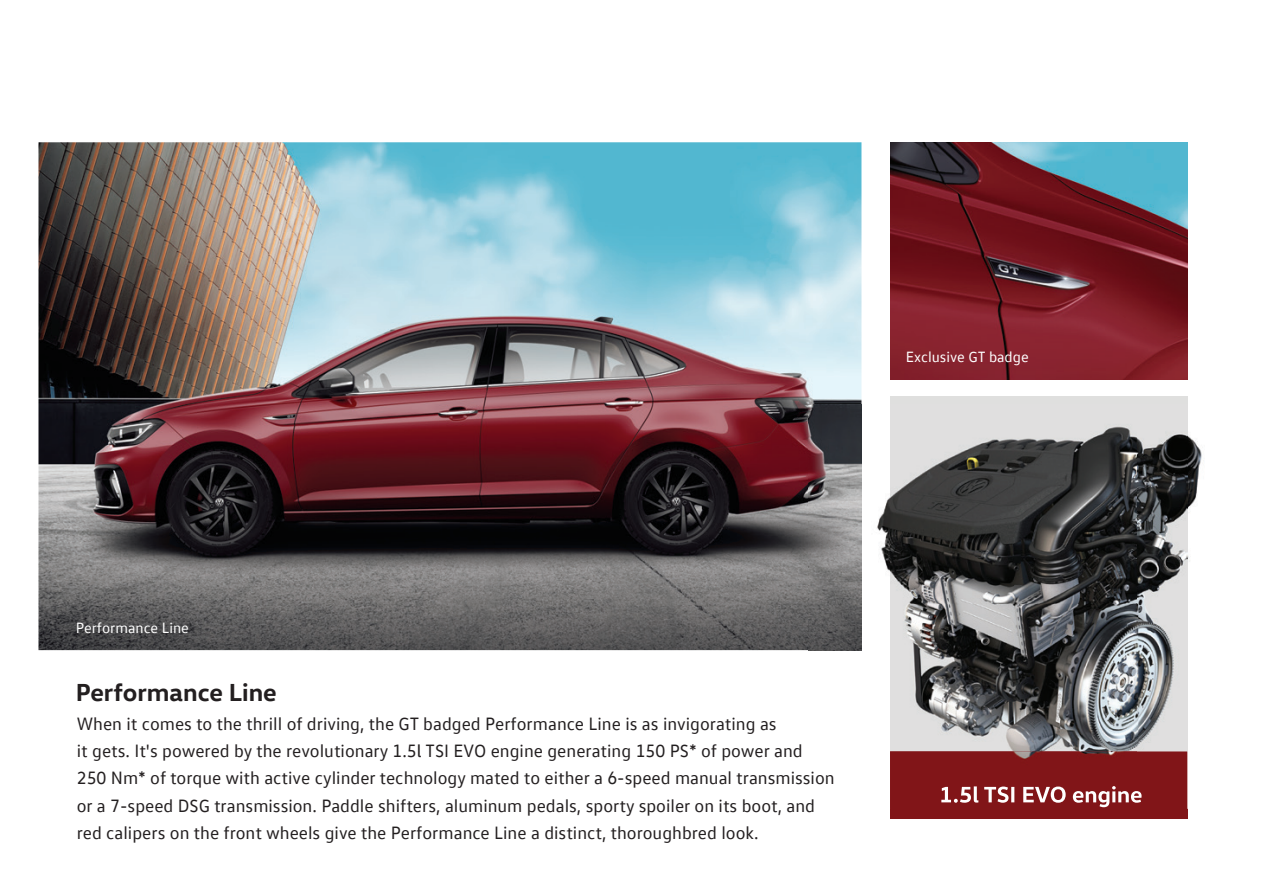
<style>
.page{position:relative;width:1264px;height:894px;background:#fff}
.page>*{position:absolute;margin:0;border:0;box-sizing:border-box;transform-origin:0 0}
.t1{font:700 25.05px "VW Head";color:#231f20}
.t2{font:18px/27px "VW Text";color:#231f20}
.t3{font:15px "VW Text";color:#fff}
.s1{font-family:"VW Head"}
</style>
<div class="page">
<img style="left:38px;top:142px;width:823px;height:508px">
<div style="left:890px;top:396px;width:297px;height:357px;background:#dfdfde"></div>
<div style="left:890px;top:751px;width:297px;height:68px;background:#811518"></div>
<img style="left:858px;top:404px;width:32px;height:247px">
<img style="left:1187px;top:404px;width:15px;height:404px">
<img style="left:808px;top:650px;width:50px;height:1px">
<img style="left:808px;top:404px;width:53px;height:246px">
<img style="left:890px;top:426px;width:247px;height:325px">
<img style="left:1137px;top:434px;width:50px;height:313px">
<img style="left:890px;top:751px;width:297px;height:57px">
<img style="left:941px;top:786px;width:200px;height:21px">
<img style="left:890px;top:142px;width:297px;height:237px">
<p class="t3" style="left:905px;top:348px;width:124px">Exclusive GT badge</p>
<p class="t3" style="left:76px;top:618px;width:115px">Performance Line</p>
<h1 class="t1" style="left:76px;top:676px;width:203px">Performance Line</h1>
<p class="t2" style="left:77px;top:710px;width:759px">When it comes to the thrill of driving, the GT badged Performance Line is as invigorating as<br>it gets. It's powered by the revolutionary 1.5<span class="s1">l</span> TSI EVO engine generating 150 PS* of power and 250 Nm* of torque with active cylinder technology mated to either a 6-speed manual transmission or a 7-speed DSG transmission. Paddle shifters, aluminum pedals, sporty spoiler on its boot, and red calipers on the front wheels give the Performance Line a distinct, thoroughbred look.</p>
</div>
